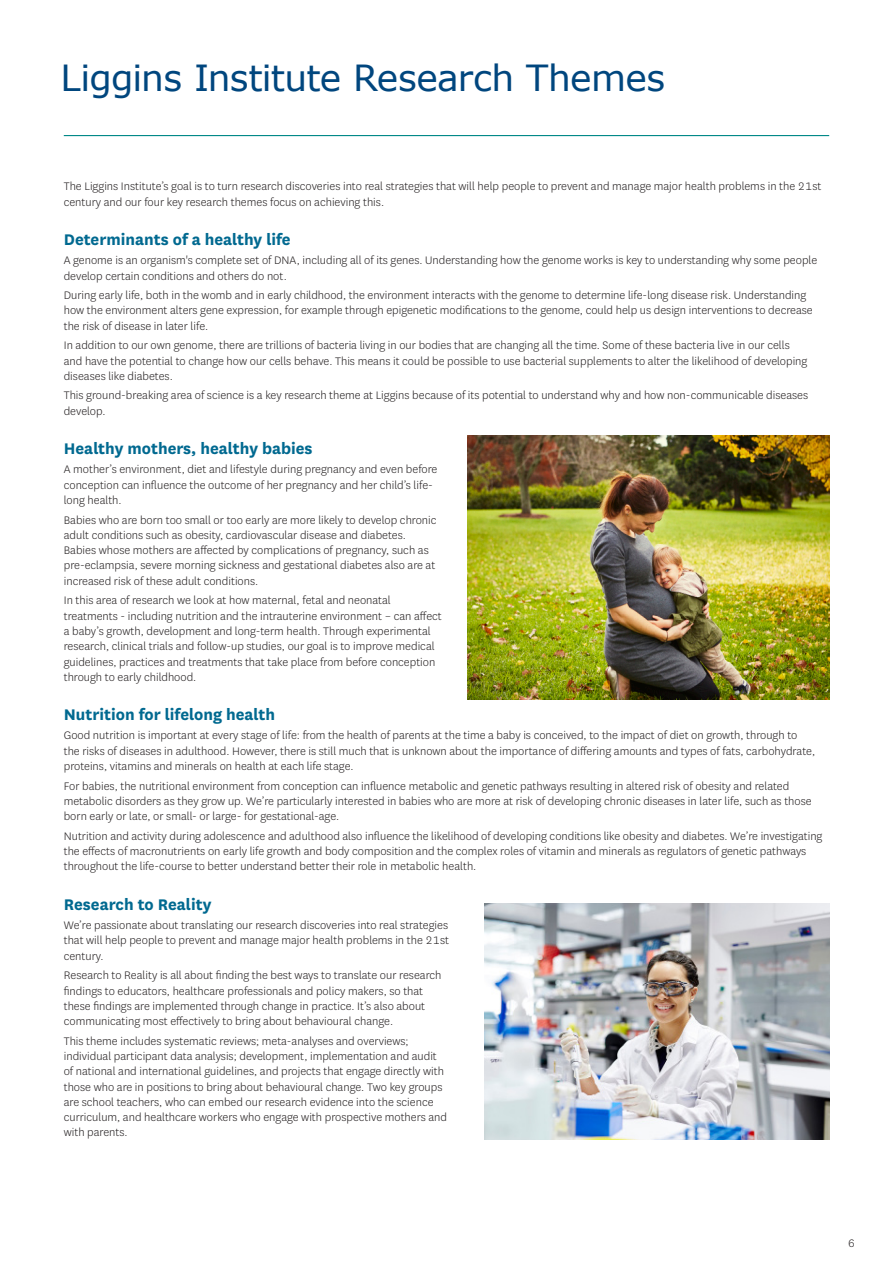
<style>
.page{position:relative;width:893px;height:1263px;background:#fff}
.page>*{position:absolute;margin:0;border:0;box-sizing:border-box;transform-origin:0 0}
.Heading_A{font:36px "Verdana";letter-spacing:-.02em;color:#00467e}
.Bodycopy{font:700 18px "National";color:#006990}
.Bodycopy-2{font:300 12.75px/15.3px "National";color:#231f20}
</style>
<div class="page">
<hr style="left:64px;top:135px;width:765px;height:1px;background:#008887">
<img style="left:485px;top:903px;width:344px;height:237px">
<img style="left:468px;top:435px;width:361px;height:264px">
<p class="Heading_A" style="left:61px;top:53px;width:606px">Liggins Institute Research Themes</p>
<p class="Bodycopy-2" style="left:64px;top:178px;width:759px">The Liggins Institute’s goal is to turn research discoveries into real strategies that will help people to prevent and manage major health problems in the 21st century and our four key research themes focus on achieving this.</p>
<p class="Bodycopy" style="left:64px;top:226px;width:228px">Determinants of a healthy life</p>
<p class="Bodycopy-2" style="left:64px;top:252px;width:755px">A genome is an organism's complete set of DNA, including all of its genes. Understanding how the genome works is key to understanding why some people develop certain conditions and others do not.</p>
<p class="Bodycopy-2" style="left:64px;top:287px;width:750px">During early life, both in the womb and in early childhood, the environment interacts with the genome to determine life-long disease risk. Understanding how the environment alters gene expression, for example through epigenetic modifications to the genome, could help us design interventions to decrease the risk of disease in later life.</p>
<p class="Bodycopy-2" style="left:64px;top:337px;width:745px">In addition to our own genome, there are trillions of bacteria living in our bodies that are changing all the time. Some of these bacteria live in our cells and have the potential to change how our cells behave. This means it could be possible to use bacterial supplements to alter the likelihood of developing diseases like diabetes.</p>
<p class="Bodycopy-2" style="left:64px;top:387px;width:746px">This ground-breaking area of science is a key research theme at Liggins because of its potential to understand why and how non-communicable diseases develop.</p>
<p class="Bodycopy" style="left:64px;top:436px;width:250px">Healthy mothers, healthy babies</p>
<p class="Bodycopy-2" style="left:64px;top:461px;width:375px">A mother’s environment, diet and lifestyle during pregnancy and even before conception can influence the outcome of her pregnancy and her child’s life&shy;long health.</p>
<p class="Bodycopy-2" style="left:64px;top:512px;width:374px">Babies who are born too small or too early are more likely to develop chronic adult conditions such as obesity, cardiovascular disease and diabetes.<br>Babies whose mothers are affected by complications of pregnancy, such as pre-eclampsia, severe morning sickness and gestational diabetes also are at increased risk of these adult conditions.</p>
<p class="Bodycopy-2" style="left:64px;top:592px;width:379px">In this area of research we look at how maternal, fetal and neonatal treatments - including nutrition and the intrauterine environment – can affect a baby’s growth, development and long-term health. Through experimental research, clinical trials and follow-up studies, our goal is to improve medical guidelines, practices and treatments that take place from before conception through to early childhood.</p>
<p class="Bodycopy" style="left:64px;top:702px;width:213px">Nutrition for lifelong health</p>
<p class="Bodycopy-2" style="left:64px;top:727px;width:753px">Good nutrition is important at every stage of life: from the health of parents at the time a baby is conceived, to the impact of diet on growth, through to the risks of diseases in adulthood. However, there is still much that is unknown about the importance of differing amounts and types of fats, carbohydrate, proteins, vitamins and minerals on health at each life stage.</p>
<p class="Bodycopy-2" style="left:64px;top:778px;width:749px">For babies, the nutritional environment from conception can influence metabolic and genetic pathways resulting in altered risk of obesity and related metabolic disorders as they grow up. We’re particularly interested in babies who are more at risk of developing chronic diseases in later life, such as those born early or late, or small- or large- for gestational-age.</p>
<p class="Bodycopy-2" style="left:64px;top:828px;width:760px">Nutrition and activity during adolescence and adulthood also influence the likelihood of developing conditions like obesity and diabetes. We’re investigating the effects of macronutrients on early life growth and body composition and the complex roles of vitamin and minerals as regulators of genetic pathways throughout the life-course to better understand better their role in metabolic health.</p>
<p class="Bodycopy" style="left:64px;top:891px;width:149px">Research to Reality</p>
<p class="Bodycopy-2" style="left:64px;top:917px;width:387px;text-align:justify">We’re passionate about translating our research discoveries into real strategies that will help people to prevent and manage major health problems in the 21st century.</p>
<p class="Bodycopy-2" style="left:64px;top:967px;width:379px">Research to Reality is all about finding the best ways to translate our research findings to educators, healthcare professionals and policy makers, so that these findings are implemented through change in practice. It’s also about communicating most effectively to bring about behavioural change.</p>
<p class="Bodycopy-2" style="left:64px;top:1033px;width:385px">This theme includes systematic reviews; meta-analyses and overviews; individual participant data analysis; development, implementation and audit of national and international guidelines, and projects that engage directly with those who are in positions to bring about behavioural change. Two key groups are school teachers, who can embed our research evidence into the science curriculum, and healthcare workers who engage with prospective mothers and with parents.</p>
<p class="Bodycopy-2" style="left:848px;top:1235px;width:9px">6</p>
</div>
